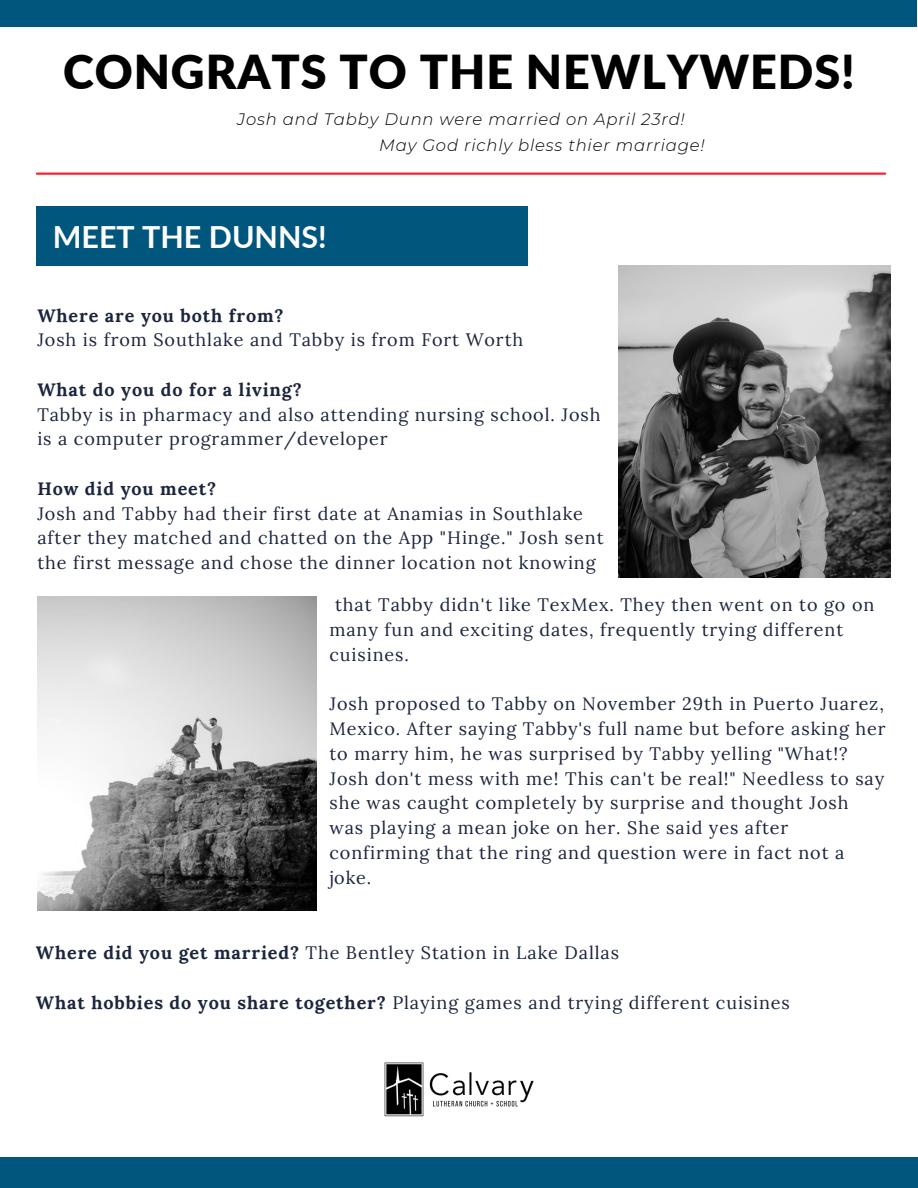
<style>
.page{position:relative;width:918px;height:1188px;background:#fff}
.page>*{position:absolute;margin:0;border:0;box-sizing:border-box;transform-origin:0 0}
.t1{font:900 46.8px "Lato";letter-spacing:.02em;color:#000}
.t2{font:700 30.45px "Lato";color:#fff}
.t3{font:18px/24.8px "Lora";letter-spacing:.05em;color:#1b253c}
.t4{font:700 18px "Lora";letter-spacing:.05em;color:#1b253c}
.t5{font:italic 300 16.5px "Montserrat";letter-spacing:.05em;color:#000}
.s1{font-weight:700}
</style>
<div class="page">
<div style="left:0;top:0;width:917px;height:27px;background:#00567d"></div>
<img style="left:618px;top:266px;width:272px;height:311px">
<div style="left:0;top:1158px;width:918px;height:30px;background:#00567d"></div>
<hr style="left:37px;top:173px;width:848px;height:2px;background:#f42534">
<img style="left:37px;top:597px;width:280px;height:313px">
<div style="left:36px;top:207px;width:491px;height:59px;background:#00567d"></div>
<img style="left:384px;top:1062px;width:150px;height:55px">
<p class="t1" style="left:63px;top:42px;width:793px">CONGRATS TO THE NEWLYWEDS!</p>
<p class="t5" style="left:237px;top:109px;width:449px">Josh and Tabby Dunn were married on April 23rd!</p>
<p class="t5" style="left:379px;top:135px;width:327px">May God richly bless thier marriage!</p>
<p class="t2" style="left:53px;top:218px;width:276px">MEET THE DUNNS!</p>
<p class="t4" style="left:37px;top:304px;width:248px">Where are you both from?</p>
<p class="t3" style="left:37px;top:327px;width:487px">Josh is from Southlake and Tabby is from Fort Worth</p>
<p class="t4" style="left:37px;top:378px;width:266px">What do you do for a living?</p>
<p class="t3" style="left:37px;top:402px;width:565px">Tabby is in pharmacy and also attending nursing school. Josh is a computer programmer/developer</p>
<p class="t4" style="left:37px;top:477px;width:180px">How did you meet?</p>
<p class="t3" style="left:37px;top:501px;width:568px">Josh and Tabby had their first date at Anamias in Southlake after they matched and chatted on the App "Hinge." Josh sent the first message and chose the dinner location not knowing</p>
<p class="t3" style="left:329px;top:592px;width:546px;text-indent:6px">that Tabby didn't like TexMex. They then went on to go on many fun and exciting dates, frequently trying different cuisines.</p>
<p class="t3" style="left:329px;top:691px;width:558px">Josh proposed to Tabby on November 29th in Puerto Juarez, Mexico. After saying Tabby's full name but before asking her to marry him, he was surprised by Tabby yelling "What!?<br>Josh don't mess with me! This can't be real!" Needless to say she was caught completely by surprise and thought Josh was playing a mean joke on her. She said yes after confirming that the ring and question were in fact not a joke.</p>
<p class="t3" style="left:36px;top:940px;width:585px"><span class="s1">Where did you get married?</span> The Bentley Station in Lake Dallas</p>
<p class="t3" style="left:36px;top:990px;width:756px"><span class="s1">What hobbies do you share together?</span> Playing games and trying different cuisines</p>
</div>
